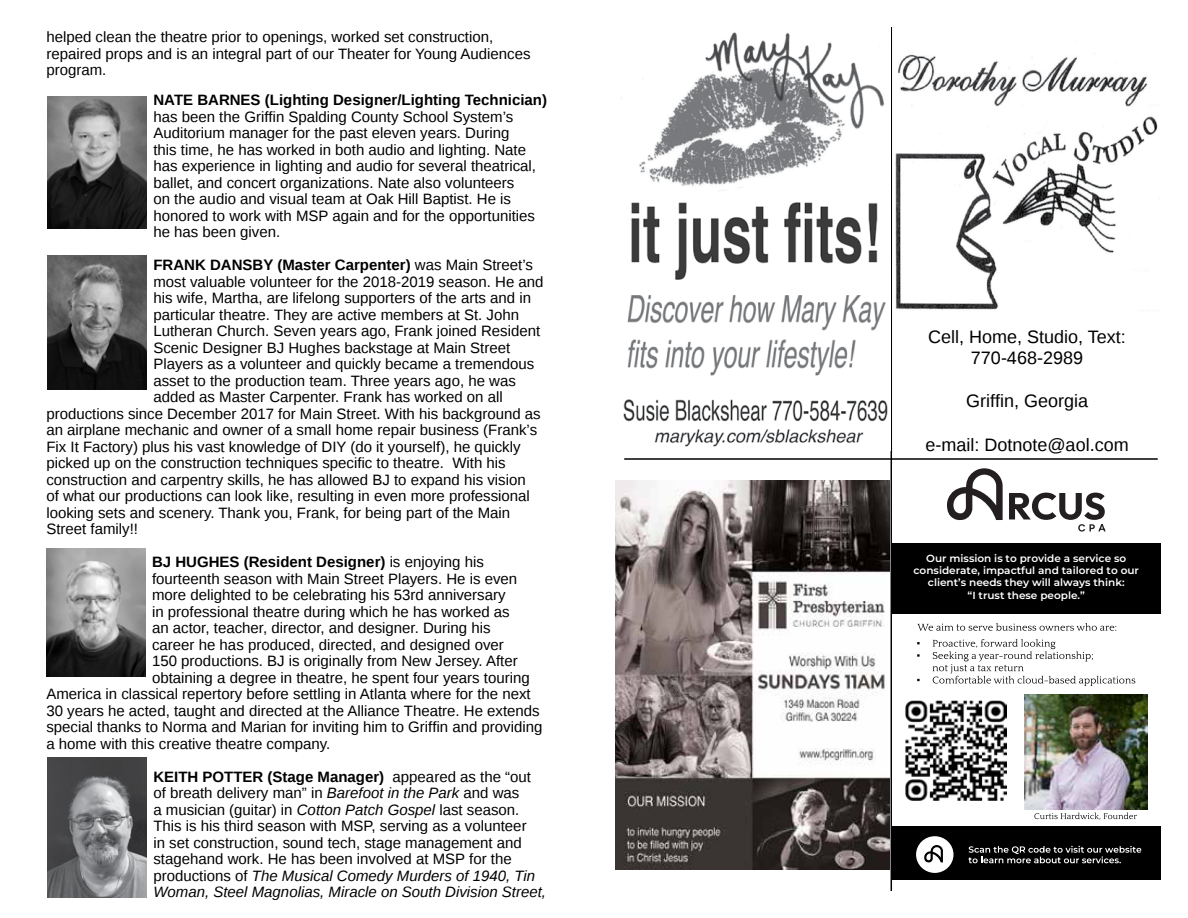
<style>
.page{position:relative;width:1188px;height:918px;background:#fff}
.page>*{position:absolute;margin:0;border:0;box-sizing:border-box;transform-origin:0 0}
.t1{font:18px/21.6px "Liberation Sans";color:#000;text-align:center}
.t2{font:15px/16.5px "Liberation Sans";color:#000}
.t3{font:700 15px "Liberation Sans";color:#000}
.t4{font:100 10.35px/12.3px "Montserrat";color:#fff;text-align:center}
.s1{font-weight:400}
.s2{font-weight:700}
.s3{font-style:italic}
</style>
<div class="page">
<img style="left:48px;top:757px;width:99px;height:140px">
<img style="left:48px;top:96px;width:99px;height:133px">
<img style="left:48px;top:256px;width:99px;height:134px">
<img style="left:46px;top:549px;width:99px;height:127px">
<hr style="left:624px;top:458px;width:534px;height:2px;background:#000">
<hr style="left:891px;top:27px;width:1px;height:864px;background:#000">
<img style="left:621px;top:32px;width:267px;height:415px">
<img style="left:898px;top:54px;width:250px;height:52px">
<img style="left:895px;top:116px;width:263px;height:194px">
<div style="left:892px;top:543px;width:269px;height:71px;background:#000"></div>
<div style="left:892px;top:827px;width:269px;height:53px;background:#000"></div>
<svg style="left:917px;top:623px;width:199px;height:8px"></svg>
<svg style="left:933px;top:639px;width:202px;height:47px"></svg>
<svg style="left:947px;top:468px;width:56px;height:53px"></svg>
<svg style="left:1009px;top:493px;width:97px;height:39px"></svg>
<svg style="left:916px;top:836px;width:38px;height:37px"></svg>
<img style="left:905px;top:701px;width:102px;height:99px">
<img style="left:1024px;top:695px;width:123px;height:114px">
<svg style="left:1034px;top:813px;width:103px;height:7px"></svg>
<svg style="left:968px;top:846px;width:173px;height:17px"></svg>
<img style="left:616px;top:481px;width:273px;height:388px">
<p class="t2" style="left:46px;top:29px;width:486px">helped clean the theatre prior to openings, worked set construction, repaired props and is an integral part of our Theater for Young Audiences program.</p>
<p class="t3" style="left:153px;top:90px;width:395px">NATE BARNES (Lighting Designer/Lighting Technician)</p>
<p class="t2" style="left:153px;top:109px;width:384px">has been the Griffin Spalding County School System’s Auditorium manager for the past eleven years. During this time, he has worked in both audio and lighting. Nate has experience in lighting and audio for several theatrical, ballet, and concert organizations. Nate also volunteers<br>on the audio and visual team at Oak Hill Baptist. He is honored to work with MSP again and for the opportunities he has been given.</p>
<p class="t3" style="left:153px;top:255px;width:381px">FRANK DANSBY (Master Carpenter) <span class="s1">was Main Street’s</span></p>
<p class="t2" style="left:153px;top:274px;width:392px">most valuable volunteer for the 2018-2019 season. He and</p>
<p class="t2" style="left:153px;top:290px;width:379px">his wife, Martha, are lifelong supporters of the arts and in</p>
<p class="t2" style="left:153px;top:307px;width:367px">particular theatre. They are active members at St. John</p>
<p class="t2" style="left:153px;top:323px;width:388px">Lutheran Church. Seven years ago, Frank joined Resident</p>
<p class="t2" style="left:153px;top:340px;width:358px">Scenic Designer BJ Hughes backstage at Main Street</p>
<p class="t2" style="left:153px;top:356px;width:382px">Players as a volunteer and quickly became a tremendous</p>
<p class="t2" style="left:153px;top:373px;width:364px">asset to the production team. Three years ago, he was</p>
<p class="t2" style="left:153px;top:389px;width:351px">added as Master Carpenter. Frank has worked on all</p>
<p class="t2" style="left:46px;top:406px;width:496px">productions since December 2017 for Main Street. With his background as</p>
<p class="t2" style="left:46px;top:422px;width:492px">an airplane mechanic and owner of a small home repair business (Frank’s</p>
<p class="t2" style="left:46px;top:439px;width:476px">Fix It Factory) plus his vast knowledge of DIY (do it yourself), he quickly</p>
<p class="t2" style="left:46px;top:455px;width:461px">picked up on the construction techniques specific to theatre. With his</p>
<p class="t2" style="left:46px;top:472px;width:481px">construction and carpentry skills, he has allowed BJ to expand his vision</p>
<p class="t2" style="left:46px;top:488px;width:485px">of what our productions can look like, resulting in even more professional</p>
<p class="t2" style="left:46px;top:505px;width:465px">looking sets and scenery. Thank you, Frank, for being part of the Main</p>
<p class="t2" style="left:46px;top:521px;width:93px">Street family!!</p>
<p class="t3" style="left:152px;top:552px;width:333px">BJ HUGHES (Resident Designer) <span class="s1">is enjoying his</span></p>
<p class="t2" style="left:152px;top:571px;width:367px">fourteenth season with Main Street Players. He is even</p>
<p class="t2" style="left:152px;top:587px;width:355px">more delighted to be celebrating his 53rd anniversary</p>
<p class="t2" style="left:152px;top:604px;width:359px">in professional theatre during which he has worked as</p>
<p class="t2" style="left:152px;top:620px;width:340px">an actor, teacher, director, and designer. During his</p>
<p class="t2" style="left:152px;top:637px;width:353px">career he has produced, directed, and designed over</p>
<p class="t2" style="left:152px;top:653px;width:367px">150 productions. BJ is originally from New Jersey. After</p>
<p class="t2" style="left:152px;top:670px;width:379px">obtaining a degree in theatre, he spent four years touring</p>
<p class="t2" style="left:46px;top:686px;width:486px">America in classical repertory before settling in Atlanta where for the next</p>
<p class="t2" style="left:46px;top:703px;width:495px">30 years he acted, taught and directed at the Alliance Theatre. He extends</p>
<p class="t2" style="left:46px;top:719px;width:498px">special thanks to Norma and Marian for inviting him to Griffin and providing</p>
<p class="t2" style="left:46px;top:736px;width:286px">a home with this creative theatre company.</p>
<p class="t2" style="left:153px;top:769px;width:394px"><span class="s2">KEITH POTTER (Stage Manager)</span> appeared as the “out of breath delivery man” in <span class="s3">Barefoot in the Park</span> and was<br>a musician (guitar) in <span class="s3">Cotton Patch Gospel</span> last season.<br>This is his third season with MSP, serving as a volunteer<br>in set construction, sound tech, stage management and stagehand work. He has been involved at MSP for the productions of <span class="s3">The Musical Comedy Murders of 1940, Tin Woman, Steel Magnolias, Miracle on South Division Street,</span></p>
<p class="t1" style="left:928px;top:326px;width:199px">Cell, Home, Studio, Text:<br>770-468-2989</p>
<p class="t1" style="left:966px;top:391px;width:124px">Griffin, Georgia</p>
<p class="t1" style="left:925px;top:434px;width:205px">e-mail: Dotnote@aol.com</p>
<p class="t4" style="left:914px;top:551px;width:227px">Our mission is to provide a service so considerate, impactful and tailored to our client’s needs they will always think:<br>“I trust these people.”</p>
</div>
